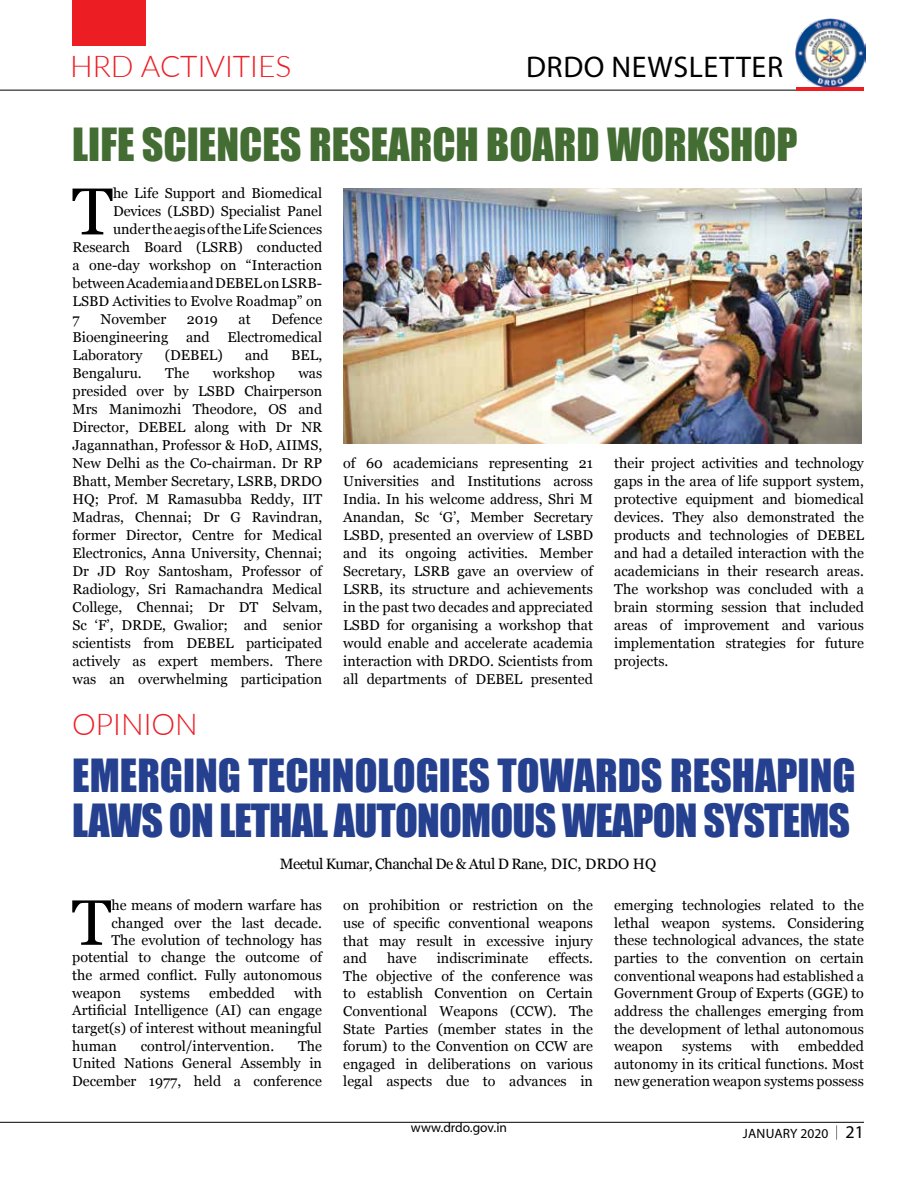
<style>
.page{position:relative;width:918px;height:1188px;background:#fff}
.page>*{position:absolute;margin:0;border:0;box-sizing:border-box;transform-origin:0 0}
.t1{font:66.15px "Georgia";color:#000}
.t2{font:64.05px "Georgia";color:#000}
.t3{font:42px/45px "Impact";letter-spacing:-.02em;color:#25408f;text-align:right}
.t4{font:42px "Impact";color:#436d33}
.t5{font:42px "Impact";color:#25408f}
.t6{font:300 30px "Lato";color:#ed1d24}
.t7{font:30px "Myriad Pro";letter-spacing:.02em;color:#000}
.t8{font:18px "Myriad Pro";color:#000}
.t9{font:15px "Georgia";letter-spacing:-.04em;color:#000}
.t10{font:14.25px/18px "Georgia";color:#000;text-align:justify}
.t11{font:13.5px "Myriad Pro";color:#000}
</style>
<div class="page">
<hr style="left:0;top:90px;width:864px;height:1px;background:#000">
<hr style="left:0;top:1122px;width:864px;height:1px;background:#000">
<svg style="left:836px;top:1125px;width:1px;height:15px"></svg>
<div style="left:72px;top:0;width:74px;height:46px;background:#ed1d24"></div>
<hr style="left:796px;top:87px;width:68px;height:3px;background:#ed1d24">
<img style="left:796px;top:18px;width:69px;height:69px">
<img style="left:343px;top:188px;width:518px;height:256px">
<h3 class="t6" style="left:70px;top:45px;width:223px">HRD ACTIVITI ES</h3>
<h3 class="t7" style="left:526px;top:48px;width:256px">DRDO newsletter</h3>
<h3 class="t4" style="left:72px;top:112px;width:461px">LIFE SCIENCES RESEARCH BOARD</h3>
<h3 class="t4" style="left:607px;top:112px;width:169px">WORKSHOP</h3>
<h1 class="t1" style="left:72px;top:174px;width:42px">T</h1>
<p class="t10" style="left:113px;top:184px;width:211px">he Life Support and Biomedical</p>
<p class="t10" style="left:113px;top:202px;width:211px">Devices (LSBD) Specialist Panel</p>
<p class="t10" style="left:113px;top:220px;width:211px">under the aegis of the Life Sciences</p>
<p class="t10" style="left:73px;top:238px;width:251px">Research Board (LSRB) conducted</p>
<p class="t10" style="left:73px;top:256px;width:251px">a one-day workshop on “Interaction</p>
<p class="t10" style="left:73px;top:274px;width:251px">between Academia and DEBEL on LSRB-</p>
<p class="t10" style="left:73px;top:292px;width:251px">LSBD Activities to Evolve Roadmap” on</p>
<p class="t10" style="left:73px;top:310px;width:9px">7</p>
<p class="t10" style="left:100px;top:310px;width:67px">November</p>
<p class="t10" style="left:187px;top:310px;width:32px">2019</p>
<p class="t10" style="left:239px;top:310px;width:14px">at</p>
<p class="t10" style="left:73px;top:310px;width:251px;text-indent:199px">Defence Bioengineering and Electromedical Laboratory</p>
<p class="t10" style="left:165px;top:346px;width:59px">(DEBEL)</p>
<p class="t10" style="left:245px;top:346px;width:25px">and</p>
<p class="t10" style="left:291px;top:346px;width:33px">BEL,</p>
<p class="t10" style="left:73px;top:364px;width:71px">Bengaluru.</p>
<p class="t10" style="left:165px;top:364px;width:25px">The</p>
<p class="t10" style="left:213px;top:364px;width:63px">workshop</p>
<p class="t10" style="left:73px;top:364px;width:251px;text-indent:226px">was presided over by LSBD Chairperson Mrs Manimozhi Theodore, OS and Director, DEBEL along with Dr NR Jagannathan, Professor &amp; HoD, AIIMS, New Delhi as the Co-chairman. Dr RP Bhatt, Member Secretary, LSRB, DRDO HQ; Prof. M Ramasubba Reddy, IIT Madras, Chennai; Dr G Ravindran, former Director, Centre for Medical Electronics, Anna University, Chennai; Dr JD Roy Santosham, Professor of Radiology, Sri Ramachandra Medical College, Chennai; Dr DT Selvam, Sc ‘F’, DRDE, Gwalior; and senior scientists from DEBEL participated actively as expert members. There was an overwhelming participation</p>
<h3 class="t6" style="left:72px;top:703px;width:127px">OPINION</h3>
<p class="t10" style="left:343px;top:454px;width:251px">of 60 academicians representing 21<br>Universities and Institutions across India. In his welcome address, Shri M Anandan, Sc ‘G’, Member Secretary LSBD, presented an overview of LSBD and its ongoing activities. Member Secretary, LSRB gave an overview of LSRB, its structure and achievements in the past two decades and appreciated LSBD for organising a workshop that would enable and accelerate academia interaction with DRDO. Scientists from all departments of DEBEL presented</p>
<p class="t10" style="left:614px;top:454px;width:251px">their project activities and technology gaps in the area of life support system, protective equipment and biomedical devices. They also demonstrated the products and technologies of DEBEL and had a detailed interaction with the academicians in their research areas.<br>The workshop was concluded with a brain storming session that included areas of improvement and various implementation strategies for future projects.</p>
<h3 class="t5" style="left:72px;top:743px;width:470px">EMERGING TECHNOLOGIES TOWARD</h3>
<h3 class="t3" style="left:72px;top:752px;width:785px">S RESHAPING<br>LAWS ON LETHAL AUTONOMOUS WEAPO N SYSTEMS</h3>
<p class="t9" style="left:280px;top:855px;width:378px">Meetul Kumar, Chanchal De &amp; Atul D Rane, DIC, DRDO HQ</p>
<h2 class="t2" style="left:72px;top:886px;width:41px">T</h2>
<p class="t10" style="left:111px;top:896px;width:212px">he means of modern warfare has</p>
<p class="t10" style="left:111px;top:914px;width:212px">changed over the last decade.</p>
<p class="t10" style="left:111px;top:931px;width:212px">The evolution of technology has</p>
<p class="t10" style="left:72px;top:949px;width:251px">potential to change the outcome of</p>
<p class="t10" style="left:72px;top:966px;width:251px">the armed conflict. Fully autonomous</p>
<p class="t10" style="left:72px;top:984px;width:50px">weapon</p>
<p class="t10" style="left:140px;top:984px;width:51px">systems</p>
<p class="t10" style="left:209px;top:984px;width:67px">embedded</p>
<p class="t10" style="left:72px;top:984px;width:251px;text-indent:222px">with Artificial Intelligence (AI) can engage target(s) of interest without meaningful human</p>
<p class="t10" style="left:72px;top:1037px;width:251px;text-indent:226px">The United Nations General Assembly in December 1977, held a conference</p>
<p class="t10" style="left:141px;top:1037px;width:135px">control/intervention.</p>
<p class="t10" style="left:343px;top:897px;width:251px;line-height:17.5px">on prohibition or restriction on the use of specific conventional weapons that may result in excessive injury and</p>
<p class="t10" style="left:343px;top:949px;width:251px;line-height:17.5px;text-indent:205px">effects.<br>The objective of the conference was to establish Convention on Certain Conventional Weapons (CCW). The State Parties (member states in the forum) to the Convention on CCW are engaged in deliberations on various legal aspects due to advances in</p>
<p class="t10" style="left:387px;top:949px;width:31px">have</p>
<p class="t10" style="left:437px;top:949px;width:93px">indiscriminate</p>
<p class="t10" style="left:614px;top:897px;width:251px;line-height:17.5px">emerging technologies related to the lethal weapon systems. Considering these technological advances, the state parties to the convention on certain conventional weapons had established a Government Group of Experts (GGE) to address the challenges emerging from the development of lethal autonomous weapon</p>
<p class="t10" style="left:614px;top:1037px;width:251px;line-height:17.5px;text-indent:184px">embedded autonomy in its critical functions. Most new generation weapon systems possess</p>
<p class="t10" style="left:682px;top:1037px;width:51px">systems</p>
<p class="t10" style="left:751px;top:1037px;width:29px">with</p>
<p class="t11" style="left:411px;top:1119px;width:98px">www.drdo.gov.in</p>
<p class="t11" style="left:743px;top:1125px;width:87px">JANUARY 2020</p>
<p class="t8" style="left:846px;top:1121px;width:20px">21</p>
</div>
